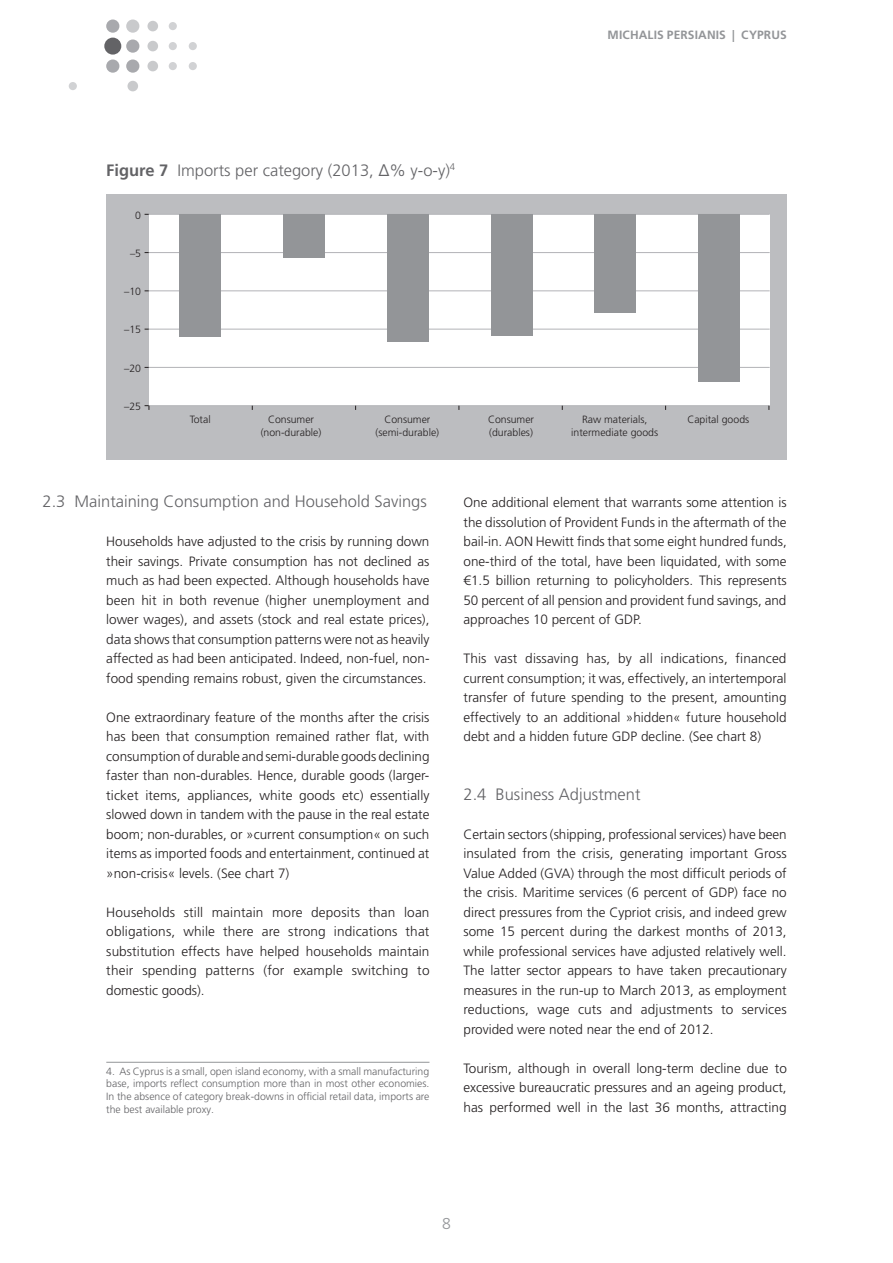
<style>
.page{position:relative;width:893px;height:1263px;background:#fff}
.page>*{position:absolute;margin:0;border:0;box-sizing:border-box;transform-origin:0 0}
._330_B_U{font:300 16.5px "Frutiger LT Pro";color:#636366}
.t1{font:300 15.75px "Frutiger LT Pro";color:#939598}
._200_Standard{font:300 13.5px/19.5px "Frutiger LT Pro";color:#231f20;text-align:justify}
._201_Standard_O{font:300 13.5px/19.5px "Frutiger LT Pro";color:#231f20;text-align:justify}
.t2{font:700 12px "Frutiger LT Pro";color:#939598}
._380_Fussnote{font:300 10.5px/12.6px "Frutiger LT Pro";color:#636366;text-align:justify}
.t3{font:300 10.5px/13.5px "Frutiger LT Pro";color:#231f20;text-align:center}
.s1{font-weight:700}
</style>
<div class="page">
<div style="left:104px;top:38px;width:17px;height:17px;background:#636366;border-radius:50%"></div>
<div style="left:69px;top:82px;width:8px;height:8px;background:#d1d2d4;border-radius:50%"></div>
<div style="left:127px;top:81px;width:11px;height:10px;background:#c9cacc;border-radius:50%"></div>
<div style="left:169px;top:22px;width:8px;height:8px;background:#d1d2d4;border-radius:50%"></div>
<div style="left:147px;top:21px;width:11px;height:10px;background:#c9cacc;border-radius:50%"></div>
<div style="left:189px;top:42px;width:8px;height:8px;background:#d1d2d4;border-radius:50%"></div>
<div style="left:169px;top:42px;width:8px;height:8px;background:#d1d2d4;border-radius:50%"></div>
<div style="left:147px;top:41px;width:11px;height:10px;background:#c9cacc;border-radius:50%"></div>
<div style="left:189px;top:62px;width:8px;height:8px;background:#d1d2d4;border-radius:50%"></div>
<div style="left:169px;top:62px;width:8px;height:8px;background:#d1d2d4;border-radius:50%"></div>
<div style="left:147px;top:61px;width:11px;height:10px;background:#c9cacc;border-radius:50%"></div>
<div style="left:126px;top:20px;width:13px;height:13px;background:#c9cacc;border-radius:50%"></div>
<div style="left:106px;top:20px;width:13px;height:13px;background:#a8a9ad;border-radius:50%"></div>
<div style="left:126px;top:39px;width:13px;height:14px;background:#a8a9ad;border-radius:50%"></div>
<div style="left:126px;top:59px;width:13px;height:14px;background:#a8a9ad;border-radius:50%"></div>
<div style="left:106px;top:59px;width:13px;height:14px;background:#a8a9ad;border-radius:50%"></div>
<hr style="left:106px;top:1062px;width:323px;height:1px;background:#939598">
<div style="left:106px;top:194px;width:681px;height:265px;background:#bcbdc0"></div>
<div style="left:149px;top:214px;width:621px;height:192px;background:#fff"></div>
<hr style="left:149px;top:405px;width:621px;height:1px;background:#b2b3b7">
<hr style="left:149px;top:367px;width:621px;height:1px;background:#b2b3b7">
<hr style="left:149px;top:329px;width:621px;height:1px;background:#b2b3b7">
<hr style="left:149px;top:290px;width:621px;height:1px;background:#b2b3b7">
<hr style="left:149px;top:252px;width:621px;height:1px;background:#b2b3b7">
<hr style="left:149px;top:214px;width:621px;height:1px;background:#b2b3b7">
<div style="left:180px;top:214px;width:41px;height:123px;background:#939598"></div>
<div style="left:283px;top:214px;width:42px;height:44px;background:#939598"></div>
<div style="left:387px;top:214px;width:42px;height:128px;background:#939598"></div>
<div style="left:491px;top:214px;width:41px;height:122px;background:#939598"></div>
<div style="left:595px;top:214px;width:41px;height:99px;background:#939598"></div>
<div style="left:698px;top:214px;width:42px;height:168px;background:#939598"></div>
<svg style="left:145px;top:405px;width:5px;height:5px"></svg>
<p class="t2" style="left:608px;top:28px;width:19px">MICHALIS</p>
<p class="t2" style="left:667px;top:28px;width:15px">PERSIANIS</p>
<p class="t2" style="left:732px;top:28px;width:26px">| CYPRUS</p>
<p class="_330_B_U" style="left:106px;top:160px;width:350px"><span class="s1">FIGURE 7</span> Imports per category (2013, Δ% y-o-y)<sup>4</sup></p>
<p class="t3" style="left:135px;top:208px;width:7px">0</p>
<p class="t3" style="left:130px;top:246px;width:13px">–5</p>
<p class="t3" style="left:124px;top:285px;width:18px">–10</p>
<p class="t3" style="left:124px;top:323px;width:18px">–15</p>
<p class="t3" style="left:124px;top:361px;width:18px">–20</p>
<p class="t3" style="left:124px;top:400px;width:18px">–25</p>
<p class="t3" style="left:190px;top:412px;width:22px">Total</p>
<p class="t3" style="left:261px;top:412px;width:62px">Consumer (non-durable)</p>
<p class="t3" style="left:376px;top:412px;width:65px">Consumer (semi-durable)</p>
<p class="t3" style="left:488px;top:412px;width:48px;text-align:left">Consumer (durables)</p>
<p class="t3" style="left:571px;top:412px;width:88px">Raw materials, intermediate goods</p>
<p class="t3" style="left:687px;top:412px;width:63px">Capital goods</p>
<p class="_330_B_U" style="left:43px;top:492px;width:386px">2.3 Maintaining Consumption and Household Savings</p>
<p class="_201_Standard_O" style="left:106px;top:532px;width:325px">Households have adjusted to the crisis by running down their savings. Private consumption has not declined as much as had been expected. Although households have been hit in both revenue (higher unemployment and lower wages), and assets (stock and real estate prices), data shows that consumption patterns were not as heavily affected as had been anticipated. Indeed, non-fuel, non&shy;food spending remains robust, given the circumstances.</p>
<p class="_200_Standard" style="left:106px;top:707px;width:325px">One extraordinary feature of the months after the crisis has been that consumption remained rather flat, with consumption of durable and semi-durable goods declining faster than non-durables. Hence, durable goods (larger&shy;ticket items, appliances, white goods etc) essentially slowed down in tandem with the pause in the real estate boom; non-durables, or »current consumption« on such items as imported foods and entertainment, continued at »non-crisis« levels. (See chart 7)</p>
<p class="_200_Standard" style="left:106px;top:902px;width:325px">Households still maintain more deposits than loan obligations, while there are strong indications that substitution effects have helped households maintain their spending patterns (for example switching to domestic goods).</p>
<p class="_380_Fussnote" style="left:106px;top:1065px;width:325px">4. As Cyprus is a small, open island economy, with a small manufacturing base, imports reflect consumption more than in most other economies.<br>In the absence of category break-downs in official retail data, imports are the best available proxy.</p>
<p class="_200_Standard" style="left:463px;top:493px;width:325px">One additional element that warrants some attention is the dissolution of Provident Funds in the aftermath of the bail-in. AON Hewitt finds that some eight hundred funds, one-third of the total, have been liquidated, with some €1.5 billion returning to policyholders. This represents 50 percent of all pension and provident fund savings, and approaches 10 percent of GDP.</p>
<p class="_200_Standard" style="left:463px;top:649px;width:325px">This vast dissaving has, by all indications, financed current consumption; it was, effectively, an intertemporal transfer of future spending to the present, amounting effectively to an additional »hidden« future household debt and a hidden future GDP decline. (See chart 8)</p>
<p class="_330_B_U" style="left:463px;top:784px;width:178px">2.4 Business Adjustment</p>
<p class="_201_Standard_O" style="left:463px;top:824px;width:325px">Certain sectors (shipping, professional services) have been insulated from the crisis, generating important Gross Value Added (GVA) through the most difficult periods of the crisis. Maritime services (6 percent of GDP) face no direct pressures from the Cypriot crisis, and indeed grew some 15 percent during the darkest months of 2013, while professional services have adjusted relatively well.<br>The latter sector appears to have taken precautionary measures in the run-up to March 2013, as employment reductions, wage cuts and adjustments to services provided were noted near the end of 2012.</p>
<p class="_200_Standard" style="left:463px;top:1058px;width:325px">Tourism, although in overall long-term decline due to excessive bureaucratic pressures and an ageing product, has performed well in the last 36 months, attracting</p>
<p class="t1" style="left:442px;top:1214px;width:10px">8</p>
</div>
